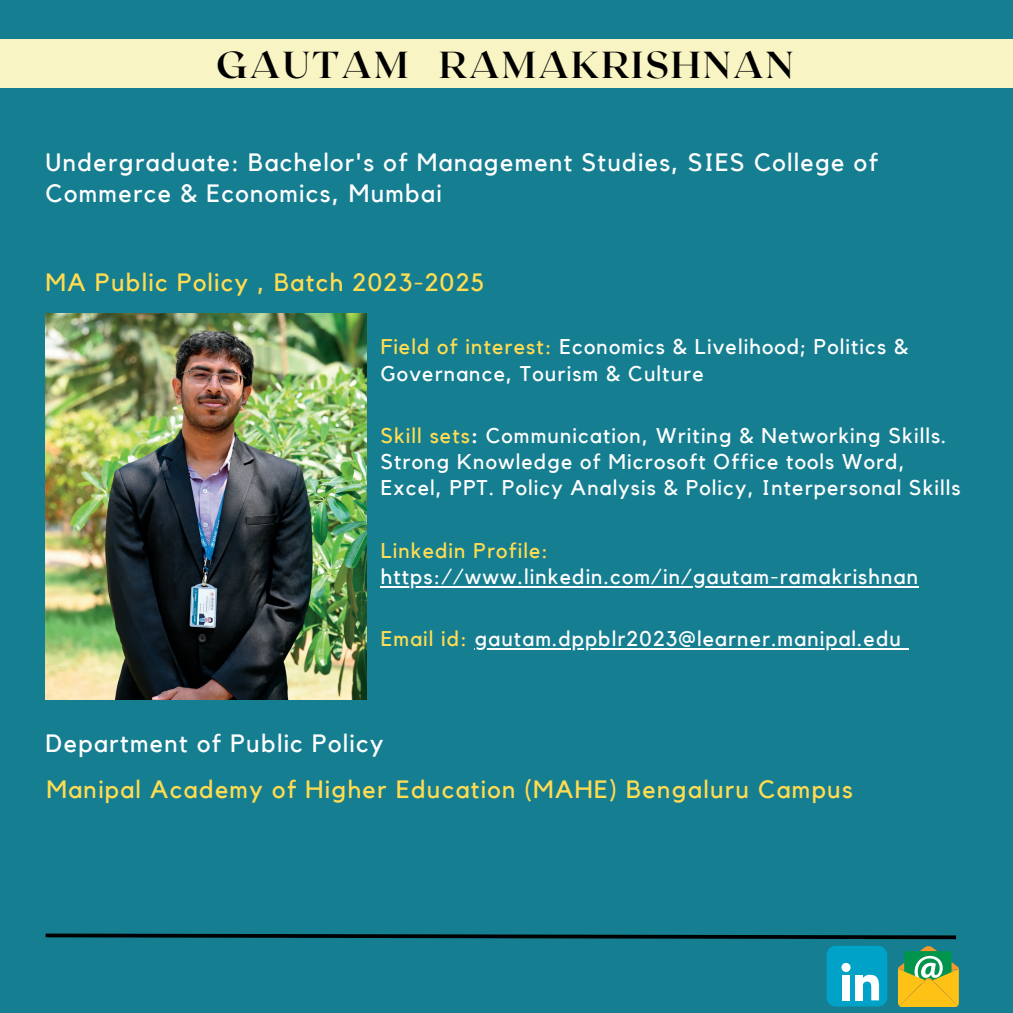
<style>
.page{position:relative;width:1013px;height:1013px;background:#fff}
.page>*{position:absolute;margin:0;border:0;box-sizing:border-box;transform-origin:0 0}
.t1{font:700 37.5px "Roxborough CF";letter-spacing:.055em;color:#000}
.t2{font:25px/31px "Kollektif";letter-spacing:.055em;color:#fff}
.t3{font:25px "Kollektif";letter-spacing:.055em;color:#ffdc51}
.t4{font:21.25px "Kollektif";letter-spacing:.055em;color:#fff}
.t5{font:21.25px "Kollektif";letter-spacing:.055em;color:#ffdc51}
.s1{color:#ffdc51}
.s2{font-weight:700}
</style>
<div class="page">
<div style="left:0;top:0;width:1012px;height:1012px;background:#167e91"></div>
<div style="left:0;top:39px;width:1012px;height:49px;background:#f8f4c3"></div>
<img style="left:46px;top:313px;width:320px;height:386px">
<svg style="left:45px;top:933px;width:914px;height:73px"></svg>
<hr style="left:381px;top:585px;width:538px;height:2px;background:#fff">
<hr style="left:475px;top:648px;width:427px;height:2px;background:#fff">
<svg style="left:902px;top:648px;width:6px;height:2px"></svg>
<h2 class="t1" style="left:216px;top:40px;width:579px">GAUTAM RAMAKRISHNAN</h2>
<h2 class="t2" style="left:46px;top:148px;width:833px">Undergraduate: Bachelor's of Management Studies, SIES College of<br>Commerce &amp; Economics, Mumbai</h2>
<p class="t3" style="left:46px;top:271px;width:440px">MA Public Policy , Batch 2023-2025</p>
<p class="t4" style="left:381px;top:337px;width:529px"><span class="s1">Field of interest:</span> Economics &amp; Livelihood; Politics &amp;</p>
<p class="t4" style="left:381px;top:363px;width:324px">Governance, Tourism &amp; Culture</p>
<p class="t4" style="left:381px;top:425px;width:567px"><span class="s1">Skill sets</span><span class="s2">:</span> Communication, Writing &amp; Networking Skills.</p>
<p class="t4" style="left:381px;top:452px;width:526px">Strong Knowledge of Microsoft Office tools Word,</p>
<p class="t4" style="left:381px;top:478px;width:581px">Excel, PPT. Policy Analysis &amp; Policy, Interpersonal Skills</p>
<p class="t5" style="left:381px;top:540px;width:169px">Linkedin Profile:</p>
<p class="t4" style="left:381px;top:566px;width:539px">https://www.linkedin.com/in/gautam-ramakrishnan</p>
<p class="t4" style="left:381px;top:629px;width:521px"><span class="s1">Email id:</span> gautam.dppblr2023@learner.manipal.edu</p>
<p class="t2" style="left:46px;top:728px;width:339px">Department of Public Policy</p>
<p class="t3" style="left:46px;top:777px;width:807px">Manipal Academy of Higher Education (MAHE) Bengaluru Campus</p>
</div>
